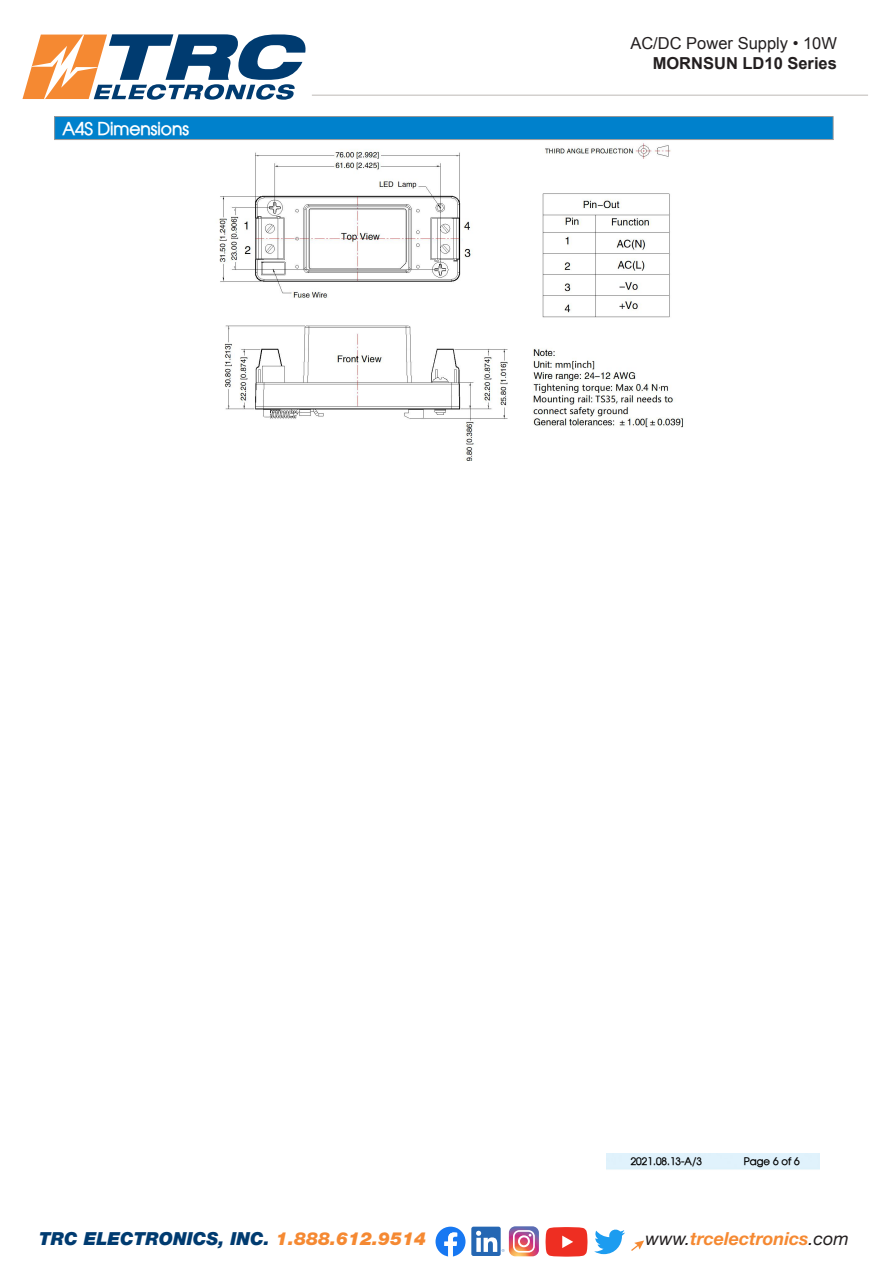
<style>
.page{position:relative;width:891px;height:1269px;background:#fff}
.page>*{position:absolute;margin:0;border:0;box-sizing:border-box;transform-origin:0 0}
.t1{font:italic 900 18px "Helvetica Neue LT Std";color:#003b70}
.t2{font:italic 700 18px "Helvetica Neue LT Std";color:#f58932}
.t3{font:700 17.55px "Atilla";color:#fff}
.t4{font:16.5px "Arial";color:#231f20}
.t5{font:700 16.5px "Arial";color:#231f20}
.t6{font:700 10.35px "Atilla";letter-spacing:-.005em;color:#000}
.s1{color:#f58932}
.s2{font-weight:400;color:#231f20}
</style>
<div class="page">
<hr style="left:312px;top:94px;width:556px;height:2px;background:#d3d0ce">
<svg style="left:22px;top:34px;width:284px;height:66px"></svg>
<div style="left:55px;top:117px;width:778px;height:22px;background:#0081cc"></div>
<img style="left:218px;top:143px;width:465px;height:317px">
<hr style="left:54px;top:116px;width:780px;height:1px;background:#999">
<hr style="left:54px;top:139px;width:780px;height:1px;background:#999">
<svg style="left:54px;top:116px;width:1px;height:23px"></svg>
<svg style="left:833px;top:117px;width:1px;height:23px"></svg>
<svg style="left:631px;top:1240px;width:13px;height:11px"></svg>
<svg style="left:436px;top:1227px;width:30px;height:30px"></svg>
<svg style="left:546px;top:1227px;width:42px;height:30px"></svg>
<svg style="left:594px;top:1229px;width:31px;height:25px"></svg>
<div style="left:471px;top:1227px;width:30px;height:29px;background:#2567b3;border-radius:2px"></div>
<svg style="left:476px;top:1226px;width:63px;height:30px"></svg>
<p class="t3" style="left:62px;top:117px;width:128px">A4S Dimensions</p>
<p class="t4" style="left:630px;top:33px;width:208px">AC/DC Power Supply • 10W</p>
<p class="t5" style="left:653px;top:52px;width:186px">MORNSUN LD10 Series</p>
<p class="t6" style="left:631px;top:1154px;width:73px">2021.08.13-A/3</p>
<p class="t6" style="left:744px;top:1154px;width:57px">Page 6 of 6</p>
<p class="t1" style="left:39px;top:1227px;width:388px">TRC ELECTRONICS, INC. <span class="s1">1.888.612.9514</span></p>
<p class="t2" style="left:645px;top:1227px;width:205px"><span class="s2">www.</span>trcelectronics<span class="s2">.com</span></p>
</div>
